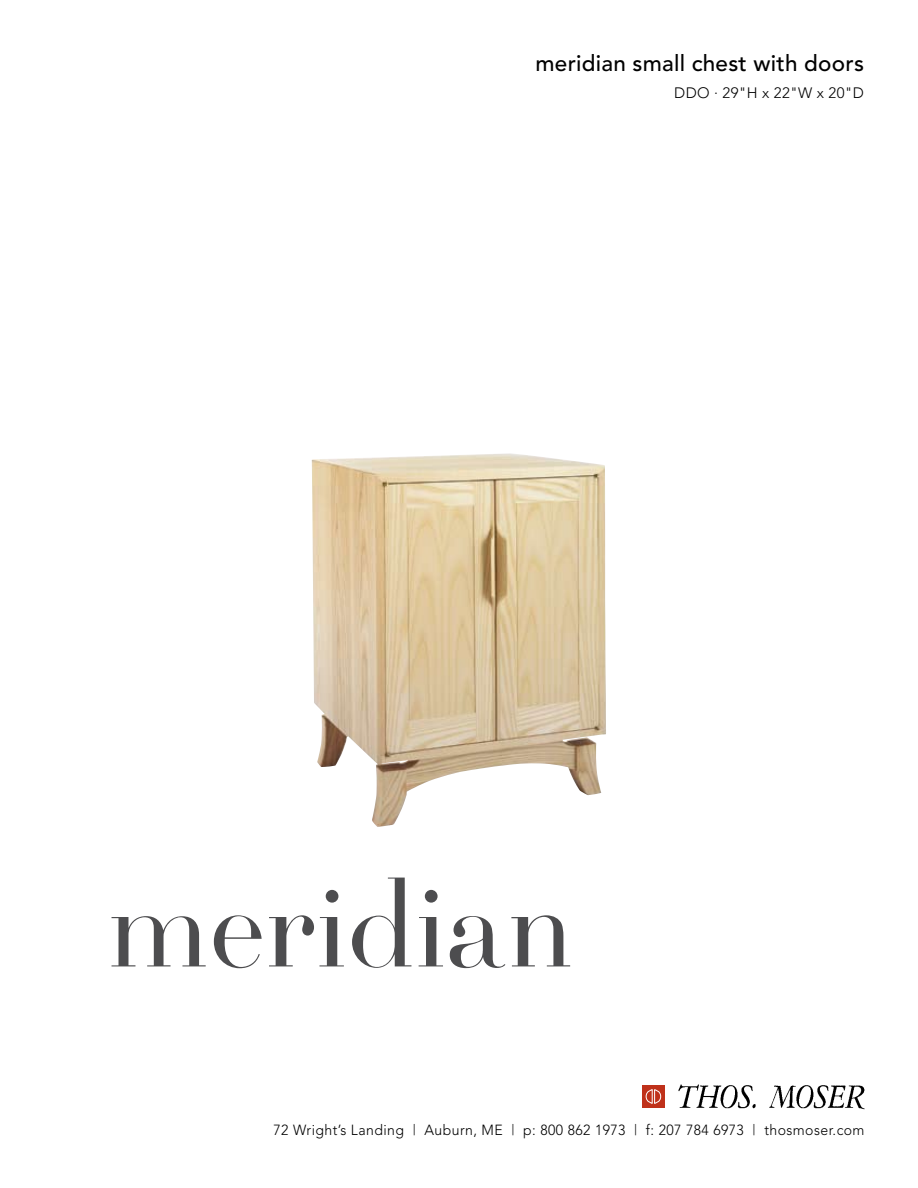
<style>
.page{position:relative;width:918px;height:1188px;background:#fff}
.page>*{position:absolute;margin:0;border:0;box-sizing:border-box;transform-origin:0 0}
.t1{font:129.75px "Firmin Didot Rmn";letter-spacing:.005em;color:#4d4d4f}
.t2{font:500 22.5px "Avenir";letter-spacing:.01em;color:#000}
.t3{font:300 15px "Avenir";letter-spacing:.02em;color:#000}
.t4{font:300 14.55px "Avenir";letter-spacing:.03em;color:#000;scale:.96 1}
</style>
<div class="page">
<div style="left:642px;top:1086px;width:22px;height:22px;background:#bf311a"></div>
<svg style="left:646px;top:1089px;width:15px;height:15px"></svg>
<img style="left:312px;top:453px;width:294px;height:374px">
<img style="left:678px;top:1084px;width:187px;height:26px">
<h2 class="t2" style="left:536px;top:50px;width:330px">meridian small chest with doors</h2>
<p class="t3" style="left:674px;top:84px;width:191px">DDO · 29"H x 22"W x 20"D</p>
<h1 class="t1" style="left:108px;top:837px;width:467px">meridian</h1>
<p class="t4" style="left:274px;top:1122px;width:617px">72 Wright’s Landing | Auburn, ME | p: 800 862 1973 | f: 207 784 6973 | thosmoser.com</p>
</div>
